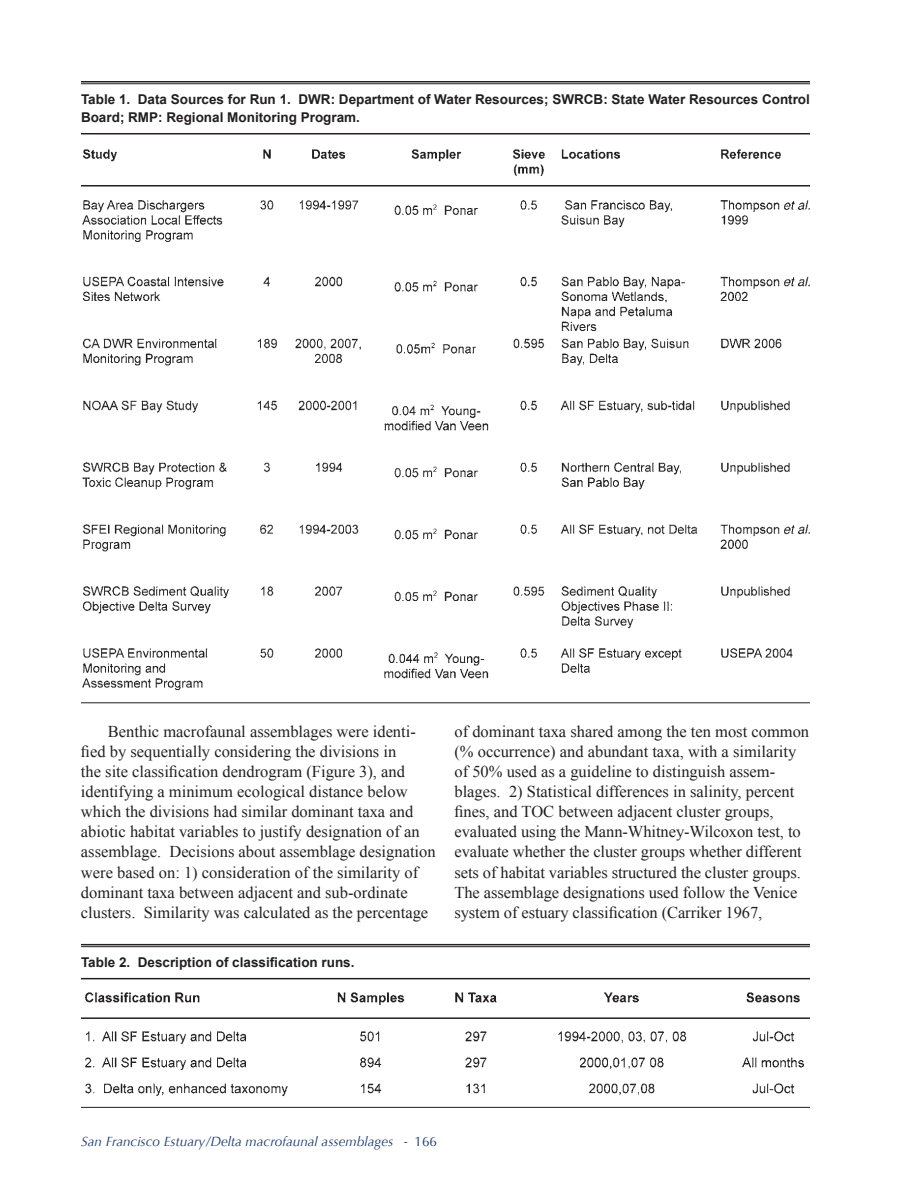
<style>
.page{position:relative;width:918px;height:1188px;background:#fff}
.page>*{position:absolute;margin:0;border:0;box-sizing:border-box;transform-origin:0 0}
.t1{font:16.5px/20.1px "Times New Roman";color:#231f20}
.t2{font:700 13.5px/18px "Arial";color:#231f20}
.t3{font:italic 13.5px "Optima";color:#1b3b6e}
.s1{font-style:normal}
</style>
<div class="page">
<img style="left:82px;top:149px;width:728px;height:542px">
<hr style="left:81px;top:81px;width:729px;height:1px;background:#231f20">
<hr style="left:81px;top:83px;width:729px;height:1px;background:#231f20">
<hr style="left:81px;top:133px;width:729px;height:1px;background:#231f20">
<hr style="left:81px;top:185px;width:729px;height:2px;background:#231f20">
<hr style="left:81px;top:702px;width:729px;height:1px;background:#231f20">
<hr style="left:81px;top:1107px;width:729px;height:1px;background:#231f20">
<img style="left:84px;top:992px;width:720px;height:104px">
<hr style="left:81px;top:944px;width:729px;height:1px;background:#231f20">
<hr style="left:81px;top:946px;width:729px;height:1px;background:#231f20">
<hr style="left:81px;top:978px;width:729px;height:1px;background:#231f20">
<hr style="left:81px;top:1017px;width:729px;height:2px;background:#231f20">
<p class="t2" style="left:81px;top:90px;width:730px">Table 1. Data Sources for Run 1. DWR: Department of Water Resources; SWRCB: State Water Resources Control<br>Board; RMP: Regional Monitoring Program.</p>
<p class="t1" style="left:81px;top:721px;width:356px;text-indent:27px">Benthic macrofaunal assemblages were identi&shy;fied by sequentially considering the divisions in<br>the site classification dendrogram (Figure 3), and identifying a minimum ecological distance below which the divisions had similar dominant taxa and abiotic habitat variables to justify designation of an assemblage. Decisions about assemblage designation were based on: 1) consideration of the similarity of dominant taxa between adjacent and sub-ordinate clusters. Similarity was calculated as the percentage</p>
<p class="t1" style="left:454px;top:721px;width:356px">of dominant taxa shared among the ten most common (% occurrence) and abundant taxa, with a similarity of 50% used as a guideline to distinguish assem&shy;blages. 2) Statistical differences in salinity, percent fines, and TOC between adjacent cluster groups, evaluated using the Mann-Whitney-Wilcoxon test, to evaluate whether the cluster groups whether different sets of habitat variables structured the cluster groups.<br>The assemblage designations used follow the Venice system of estuary classification (Carriker 1967,</p>
<p class="t2" style="left:81px;top:953px;width:275px">Table 2. Description of classification runs.</p>
<p class="t3" style="left:81px;top:1134px;width:358px">San Francisco Estuary/Delta macrofaunal assemblages - <span class="s1">166</span></p>
</div>
